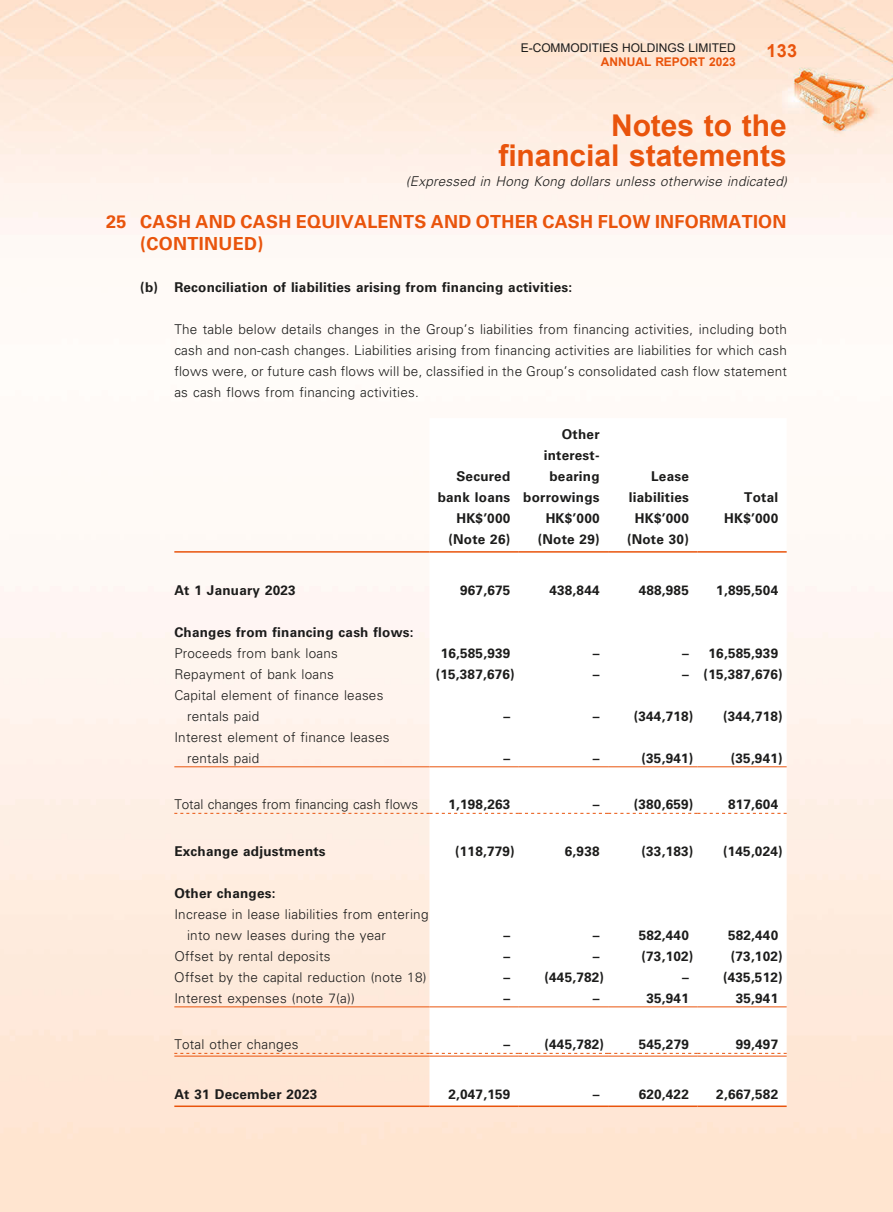
<style>
.page{position:relative;width:893px;height:1212px;background:#fff}
.page>*{position:absolute;margin:0;border:0;box-sizing:border-box;transform-origin:0 0}
.t1{font:700 30px/30px "Arial";letter-spacing:-.005em;color:#e9540c;text-align:right}
.t2{font:700 18px/22.5px "Univers LT Std";letter-spacing:.015em;color:#e9540c}
.t3{font:700 18px "Arial";color:#e9540c}
.t4{font:300 13.5px/21px "Univers LT Std";letter-spacing:.015em;color:#1c1c1b}
.t5{font:700 13.5px/21px "Univers LT Std";letter-spacing:.015em;color:#1c1c1b;text-align:right}
.t6{font:italic 300 13.5px "Univers LT Std";letter-spacing:.015em;color:#1c1c1b}
.t7{font:300 13.5px "Univers LT Std";letter-spacing:-.005em;color:#1c1c1b}
.t8{font:12px "Arial";letter-spacing:-.005em;color:#1c1c1b}
.t9{font:700 12px "Arial";letter-spacing:-.005em;color:#e9540c}
</style>
<div class="page">
<img style="left:0;top:0;width:893px;height:1212px">
<svg style="left:429px;top:418px;width:358px;height:687px"></svg>
<hr style="left:174px;top:551px;width:255px;height:2px;background:#e9540c">
<hr style="left:429px;top:551px;width:90px;height:2px;background:#e9540c">
<hr style="left:519px;top:551px;width:89px;height:2px;background:#e9540c">
<hr style="left:608px;top:551px;width:89px;height:2px;background:#e9540c">
<hr style="left:697px;top:551px;width:90px;height:2px;background:#e9540c">
<hr style="left:174px;top:766px;width:255px;height:1px;background:#e9540c">
<hr style="left:429px;top:766px;width:90px;height:1px;background:#e9540c">
<hr style="left:519px;top:766px;width:89px;height:1px;background:#e9540c">
<hr style="left:608px;top:766px;width:89px;height:1px;background:#e9540c">
<hr style="left:697px;top:766px;width:90px;height:1px;background:#e9540c">
<svg style="left:174px;top:813px;width:613px;height:1px"></svg>
<hr style="left:174px;top:1006px;width:255px;height:1px;background:#e9540c">
<hr style="left:429px;top:1006px;width:90px;height:1px;background:#e9540c">
<hr style="left:519px;top:1006px;width:89px;height:1px;background:#e9540c">
<hr style="left:608px;top:1006px;width:89px;height:1px;background:#e9540c">
<hr style="left:697px;top:1006px;width:90px;height:1px;background:#e9540c">
<hr style="left:174px;top:1056px;width:255px;height:1px;background:#e9540c">
<hr style="left:429px;top:1056px;width:90px;height:1px;background:#e9540c">
<hr style="left:519px;top:1056px;width:89px;height:1px;background:#e9540c">
<hr style="left:608px;top:1056px;width:89px;height:1px;background:#e9540c">
<svg style="left:174px;top:1053px;width:613px;height:1px"></svg>
<hr style="left:697px;top:1056px;width:90px;height:1px;background:#e9540c">
<hr style="left:174px;top:1105px;width:255px;height:2px;background:#e9540c">
<hr style="left:429px;top:1105px;width:90px;height:2px;background:#e9540c">
<hr style="left:519px;top:1105px;width:89px;height:2px;background:#e9540c">
<hr style="left:608px;top:1105px;width:89px;height:2px;background:#e9540c">
<hr style="left:697px;top:1105px;width:90px;height:2px;background:#e9540c">
<p class="t8" style="left:521px;top:39px;width:216px">E-COMMODITIES HOLDINGS LIMITED</p>
<p class="t9" style="left:601px;top:53px;width:136px">ANNUAL REPORT 2023</p>
<h2 class="t3" style="left:766px;top:38px;width:32px">133</h2>
<h1 class="t1" style="left:498px;top:110px;width:290px">Notes to the financial statements</h1>
<p class="t6" style="left:406px;top:173px;width:382px">(Expressed in Hong Kong dollars unless otherwise indicated)</p>
<h2 class="t2" style="left:140px;top:210px;width:648px;text-indent:-34px">25 CASH AND CASH EQUIVALENTS AND OTHER CASH FLOW INFORMATION (CONTINUED)</h2>
<p class="t5" style="left:140px;top:277px;width:433px">(b) Reconciliation of liabilities arising from financing activities:</p>
<p class="t4" style="left:174px;top:319px;width:614px;text-align:justify">The table below details changes in the Group’s liabilities from financing activities, including both cash and non-cash changes. Liabilities arising from financing activities are liabilities for which cash flows were, or future cash flows will be, classified in the Group’s consolidated cash flow statement as cash flows from financing activities.</p>
<p class="t5" style="left:438px;top:466px;width:74px">Secured bank loans</p>
<p class="t5" style="left:523px;top:424px;width:78px">Other interest&shy;bearing borrowings</p>
<p class="t5" style="left:629px;top:466px;width:62px">Lease liabilities</p>
<p class="t5" style="left:744px;top:487px;width:35px">Total</p>
<p class="t5" style="left:456px;top:508px;width:55px">HK$’000</p>
<p class="t5" style="left:546px;top:508px;width:55px">HK$’000</p>
<p class="t5" style="left:635px;top:508px;width:55px">HK$’000</p>
<p class="t5" style="left:724px;top:508px;width:55px">HK$’000</p>
<p class="t5" style="left:448px;top:529px;width:63px">(Note 26)</p>
<p class="t5" style="left:538px;top:529px;width:63px">(Note 29)</p>
<p class="t5" style="left:627px;top:529px;width:63px">(Note 30)</p>
<p class="t5" style="left:174px;top:579px;width:123px">At 1 January 2023</p>
<p class="t5" style="left:460px;top:579px;width:52px">967,675</p>
<p class="t5" style="left:549px;top:579px;width:52px">438,844</p>
<p class="t5" style="left:639px;top:579px;width:52px">488,985</p>
<p class="t5" style="left:716px;top:579px;width:63px">1,895,504</p>
<p class="t5" style="left:174px;top:621px;width:241px">Changes from financing cash flows:</p>
<p class="t4" style="left:174px;top:642px;width:165px">Proceeds from bank loans</p>
<p class="t5" style="left:441px;top:642px;width:71px">16,585,939</p>
<p class="t5" style="left:593px;top:642px;width:8px">–</p>
<p class="t5" style="left:682px;top:642px;width:98px">– 16,585,939</p>
<p class="t4" style="left:174px;top:663px;width:161px">Repayment of bank loans</p>
<p class="t5" style="left:436px;top:663px;width:81px">(15,387,676)</p>
<p class="t5" style="left:593px;top:663px;width:8px">–</p>
<p class="t5" style="left:682px;top:663px;width:102px">– (15,387,676)</p>
<p class="t4" style="left:187px;top:684px;width:198px;text-indent:-13px">Capital element of finance leases rentals paid</p>
<p class="t5" style="left:503px;top:705px;width:8px">–</p>
<p class="t5" style="left:593px;top:705px;width:8px">–</p>
<p class="t5" style="left:634px;top:705px;width:61px">(344,718)</p>
<p class="t5" style="left:723px;top:705px;width:61px">(344,718)</p>
<p class="t4" style="left:187px;top:726px;width:204px;text-indent:-13px">Interest element of finance leases rentals paid</p>
<p class="t5" style="left:503px;top:747px;width:8px">–</p>
<p class="t5" style="left:593px;top:747px;width:8px">–</p>
<p class="t5" style="left:641px;top:747px;width:53px">(35,941)</p>
<p class="t5" style="left:731px;top:747px;width:53px">(35,941)</p>
<p class="t7" style="left:174px;top:796px;width:245px">Total changes from financing cash flows</p>
<p class="t5" style="left:448px;top:794px;width:63px">1,198,263</p>
<p class="t5" style="left:593px;top:794px;width:8px">–</p>
<p class="t5" style="left:634px;top:794px;width:61px">(380,659)</p>
<p class="t5" style="left:728px;top:794px;width:52px">817,604</p>
<p class="t5" style="left:174px;top:840px;width:153px">Exchange adjustments</p>
<p class="t5" style="left:455px;top:840px;width:61px">(118,779)</p>
<p class="t5" style="left:565px;top:840px;width:36px">6,938</p>
<p class="t5" style="left:641px;top:840px;width:53px">(33,183)</p>
<p class="t5" style="left:723px;top:840px;width:61px">(145,024)</p>
<p class="t5" style="left:174px;top:882px;width:103px">Other changes:</p>
<p class="t4" style="left:187px;top:903px;width:243px;text-indent:-13px">Increase in lease liabilities from entering into new leases during the year</p>
<p class="t5" style="left:503px;top:924px;width:8px">–</p>
<p class="t5" style="left:593px;top:924px;width:8px">–</p>
<p class="t5" style="left:639px;top:924px;width:52px">582,440</p>
<p class="t5" style="left:728px;top:924px;width:52px">582,440</p>
<p class="t4" style="left:174px;top:945px;width:158px">Offset by rental deposits</p>
<p class="t5" style="left:503px;top:945px;width:8px">–</p>
<p class="t5" style="left:593px;top:945px;width:8px">–</p>
<p class="t5" style="left:641px;top:945px;width:53px">(73,102)</p>
<p class="t5" style="left:731px;top:945px;width:53px">(73,102)</p>
<p class="t4" style="left:174px;top:966px;width:254px">Offset by the capital reduction (note 18)</p>
<p class="t5" style="left:503px;top:966px;width:8px">–</p>
<p class="t5" style="left:544px;top:966px;width:61px">(445,782)</p>
<p class="t5" style="left:682px;top:966px;width:8px">–</p>
<p class="t5" style="left:723px;top:966px;width:61px">(435,512)</p>
<p class="t4" style="left:174px;top:987px;width:182px">Interest expenses (note 7(a))</p>
<p class="t5" style="left:503px;top:987px;width:8px">–</p>
<p class="t5" style="left:593px;top:987px;width:8px">–</p>
<p class="t5" style="left:646px;top:987px;width:44px">35,941</p>
<p class="t5" style="left:736px;top:987px;width:44px">35,941</p>
<p class="t4" style="left:174px;top:1034px;width:126px">Total other changes</p>
<p class="t5" style="left:503px;top:1034px;width:8px">–</p>
<p class="t5" style="left:544px;top:1034px;width:61px">(445,782)</p>
<p class="t5" style="left:639px;top:1034px;width:52px">545,279</p>
<p class="t5" style="left:736px;top:1034px;width:44px">99,497</p>
<p class="t5" style="left:174px;top:1083px;width:144px">At 31 December 2023</p>
<p class="t5" style="left:448px;top:1083px;width:63px">2,047,159</p>
<p class="t5" style="left:593px;top:1083px;width:8px">–</p>
<p class="t5" style="left:639px;top:1083px;width:52px">620,422</p>
<p class="t5" style="left:716px;top:1083px;width:63px">2,667,582</p>
</div>
